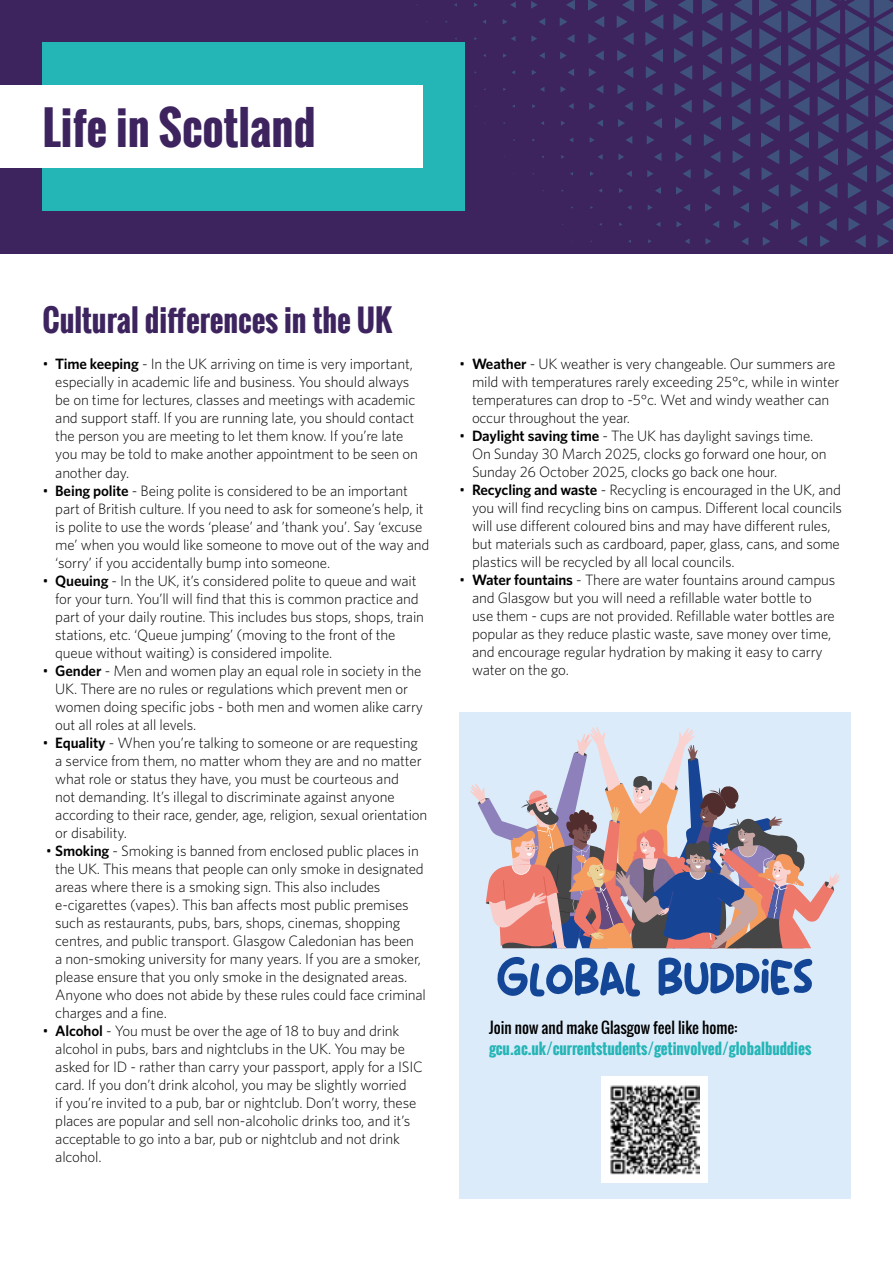
<style>
.page{position:relative;width:893px;height:1263px;background:#fff}
.page>*{position:absolute;margin:0;border:0;box-sizing:border-box;transform-origin:0 0}
.t1{font:700 45px "Oswald";color:#3d245f}
.t2{font:700 30px "Oswald";color:#3d245f}
.t3{font:300 15px/18px "Whitney";letter-spacing:-.01em;color:#000}
.t4{font:700 15px "Oswald";color:#24b5b7}
.t5{font:15px "Oswald";color:#000}
.s1{font-weight:600}
</style>
<div class="page">
<div style="left:459px;top:712px;width:391px;height:487px;background:#dcebf9"></div>
<div style="left:0;top:0;width:893px;height:253px;background:#3d245f"></div>
<div style="left:43px;top:43px;width:422px;height:168px;background:#24b5b7"></div>
<svg style="left:388px;top:0;width:505px;height:253px"></svg>
<div style="left:0;top:85px;width:422px;height:83px;background:#fff"></div>
<div style="left:602px;top:1076px;width:106px;height:106px;background:#fff"></div>
<img style="left:610px;top:1085px;width:90px;height:89px">
<svg style="left:470px;top:727px;width:369px;height:269px"></svg>
<h1 class="t1" style="left:43px;top:94px;width:275px">Life in Scotland</h1>
<h2 class="t2" style="left:43px;top:298px;width:351px">Cultural differences in the UK</h2>
<p class="t3" style="left:55px;top:355px;width:364px;text-indent:-13px">• <span class="s1">Time keeping</span> - In the UK arriving on time is very important, especially in academic life and business. You should always be on time for lectures, classes and meetings with academic and support staff. If you are running late, you should contact the person you are meeting to let them know. If you’re late you may be told to make another appointment to be seen on another day.</p>
<p class="t3" style="left:55px;top:481px;width:376px;text-indent:-13px">• <span class="s1">Being polite</span> - Being polite is considered to be an important part of British culture. If you need to ask for someone’s help, it is polite to use the words ‘please’ and ’thank you’. Say ‘excuse me’ when you would like someone to move out of the way and ‘sorry’ if you accidentally bump into someone.</p>
<p class="t3" style="left:55px;top:571px;width:370px;text-indent:-13px">• <span class="s1">Queuing</span> - In the UK, it’s considered polite to queue and wait for your turn. You’ll will find that this is common practice and part of your daily routine. This includes bus stops, shops, train stations, etc. ‘Queue jumping’ (moving to the front of the queue without waiting) is considered impolite.</p>
<p class="t3" style="left:55px;top:661px;width:369px;text-indent:-13px">• <span class="s1">Gender</span> - Men and women play an equal role in society in the UK. There are no rules or regulations which prevent men or women doing specific jobs - both men and women alike carry out all roles at all levels.</p>
<p class="t3" style="left:55px;top:733px;width:374px;text-indent:-13px">• <span class="s1">Equality</span> - When you’re talking to someone or are requesting a service from them, no matter whom they are and no matter what role or status they have, you must be courteous and<br>not demanding. It’s illegal to discriminate against anyone according to their race, gender, age, religion, sexual orientation or disability.</p>
<p class="t3" style="left:55px;top:841px;width:372px;text-indent:-9px">• <span class="s1">Smoking</span> - Smoking is banned from enclosed public places in the UK. This means that people can only smoke in designated areas where there is a smoking sign. This also includes e-cigarettes (vapes). This ban affects most public premises such as restaurants, pubs, bars, shops, cinemas, shopping centres, and public transport. Glasgow Caledonian has been<br>a non-smoking university for many years. If you are a smoker, please ensure that you only smoke in the designated areas.<br>Anyone who does not abide by these rules could face criminal charges and a fine.</p>
<p class="t3" style="left:55px;top:1021px;width:369px;text-indent:-13px">• <span class="s1">Alcohol</span> - You must be over the age of 18 to buy and drink alcohol in pubs, bars and nightclubs in the UK. You may be asked for ID - rather than carry your passport, apply for a ISIC card. If you don’t drink alcohol, you may be slightly worried<br>if you’re invited to a pub, bar or nightclub. Don’t worry, these places are popular and sell non-alcoholic drinks too, and it’s acceptable to go into a bar, pub or nightclub and not drink alcohol.</p>
<p class="t3" style="left:472px;top:354px;width:369px;text-indent:-13px">• <span class="s1">Weather</span> - UK weather is very changeable. Our summers are mild with temperatures rarely exceeding 25°c, while in winter temperatures can drop to -5°c. Wet and windy weather can occur throughout the year.</p>
<p class="t3" style="left:472px;top:426px;width:356px;text-indent:-13px">• <span class="s1">Daylight saving time</span> - The UK has daylight savings time.<br>On Sunday 30 March 2025, clocks go forward one hour, on<br>Sunday 26 October 2025, clocks go back one hour.</p>
<p class="t3" style="left:472px;top:480px;width:372px;text-indent:-13px">• <span class="s1">Recycling and waste</span> - Recycling is encouraged in the UK, and you will find recycling bins on campus. Different local councils will use different coloured bins and may have different rules, but materials such as cardboard, paper, glass, cans, and some plastics will be recycled by all local councils.</p>
<p class="t3" style="left:472px;top:570px;width:365px;text-indent:-13px">• <span class="s1">Water fountains</span> - There are water fountains around campus and Glasgow but you will need a refillable water bottle to use them - cups are not provided. Refillable water bottles are popular as they reduce plastic waste, save money over time, and encourage regular hydration by making it easy to carry water on the go.</p>
<p class="t5" style="left:489px;top:1016px;width:250px">Join now and make Glasgow feel like home:</p>
<p class="t4" style="left:489px;top:1037px;width:324px">gcu.ac.uk/currentstudents/getinvolved/globalbuddies</p>
</div>
